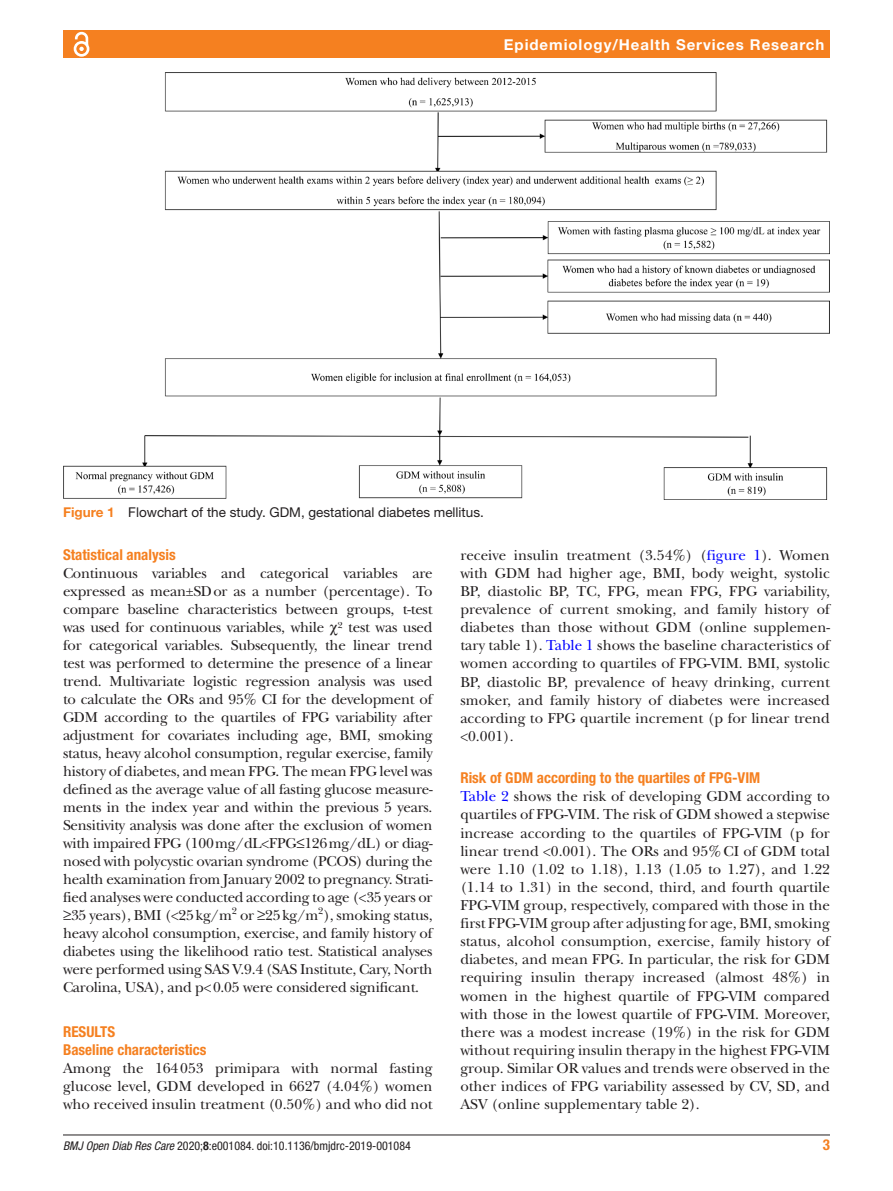
<style>
.page{position:relative;width:893px;height:1191px;background:#fff}
.page>*{position:absolute;margin:0;border:0;box-sizing:border-box;transform-origin:0 0}
.t1{font:15px/18.1px "New Baskerville";color:#231f20;text-align:justify}
.t2{font:700 condensed 15px/18px "Helvetica Neue LT Std";color:#f58020}
.t3{font:700 15px "Helvetica Neue LT Std";letter-spacing:.065em;color:#fff}
.t4{font:13.5px "Helvetica Neue LT Std";color:#231f20}
.t5{font:condensed 12px "Helvetica Neue LT Std";color:#231f20}
.t6{font:9.9px "New Baskerville";color:#231f20}
.s1{font-weight:700;color:#f58020}
.s2{color:#00f}
.s3{font-style:italic}
.s4{font-weight:700}
</style>
<div class="page">
<hr style="left:63px;top:1134px;width:767px;height:1px;background:#231f20">
<div style="left:63px;top:31px;width:767px;height:27px;background:#f58020"></div>
<svg style="left:73px;top:31px;width:17px;height:26px"></svg>
<img style="left:63px;top:73px;width:767px;height:426px">
<p class="t3" style="left:504px;top:35px;width:322px">Epidemiology/Health Services Research</p>
<p class="t4" style="left:63px;top:504px;width:422px"><span class="s1">Figure 1</span> Flowchart of the study. GDM, gestational diabetes mellitus.</p>
<p class="t2" style="left:63px;top:545px;width:114px">Statistical analysis</p>
<p class="t1" style="left:63px;top:564px;width:371px">Continuous variables and categorical variables are expressed as mean±SDor as a number (percentage). To compare baseline characteristics between groups, t-test was used for continuous variables, while ² test was used for categorical variables. Subsequently, the linear trend test was performed to determine the presence of a linear trend. Multivariate logistic regression analysis was used to calculate the ORs and 95% CI for the development of GDM according to the quartiles of FPG variability after adjustment for covariates including age, BMI, smoking status, heavy alcohol consumption, regular exercise, family history of diabetes, and mean FPG. The mean FPG level was defined as the average value of all fasting glucose measure&shy;ments in the index year and within the previous 5 years.<br>Sensitivity analysis was done after the exclusion of women with impaired FPG (100mg/dL&lt;FPG≤126mg/dL) or diag&shy;nosed with polycystic ovarian syndrome (PCOS) during the health examination from January 2002 to pregnancy. Strati&shy;fied analyses were conducted according to age (&lt;35 years or ≥35 years), BMI (&lt;25kg/m</p>
<p class="t1" style="left:460px;top:546px;width:371px">receive insulin treatment (3.54%) (<span class="s2">figure 1</span>). Women with GDM had higher age, BMI, body weight, systolic BP, diastolic BP, TC, FPG, mean FPG, FPG variability, prevalence of current smoking, and family history of diabetes than those without GDM (online supplemen&shy;tary table 1). <span class="s2">Table 1</span> shows the baseline characteristics of women according to quartiles of FPG-VIM. BMI, systolic BP, diastolic BP, prevalence of heavy drinking, current smoker, and family history of diabetes were increased according to FPG quartile increment (p for linear trend &lt;0.001).</p>
<p class="t2" style="left:460px;top:768px;width:301px">Risk of GDM according to the quartiles of FPG-VIM</p>
<p class="t1" style="left:460px;top:787px;width:371px"><span class="s2">Table 2</span> shows the risk of developing GDM according to quartiles of FPG-VIM. The risk of GDM showed a stepwise increase according to the quartiles of FPG-VIM (p for linear trend &lt;0.001). The ORs and 95%CI of GDM total were 1.10 (1.02 to 1.18), 1.13 (1.05 to 1.27), and 1.22 (1.14 to 1.31) in the second, third, and fourth quartile FPG-VIM group, respectively, compared with those in the first FPG-VIM group after adjusting for age, BMI, smoking status, alcohol consumption, exercise, family history of diabetes, and mean FPG. In particular, the risk for GDM requiring insulin therapy increased (almost 48%) in women in the highest quartile of FPG-VIM compared with those in the lowest quartile of FPG-VIM. Moreover, there was a modest increase (19%) in the risk for GDM without requiring insulin therapy in the highest FPG-VIM group. Similar OR values and trends were observed in the other indices of FPG variability assessed by CV, SD, and ASV (online supplementary table 2).</p>
<p class="t6" style="left:318px;top:904px;width:7px">2</p>
<p class="t1" style="left:63px;top:924px;width:371px">heavy alcohol consumption, exercise, and family history of diabetes using the likelihood ratio test. Statistical analyses were performed using SAS V.9.4 (SAS Institute, Cary, North Carolina, USA), and p&lt;0.05 were considered significant.</p>
<p class="t2" style="left:63px;top:1022px;width:145px">Results<br>Baseline characteristics</p>
<p class="t1" style="left:63px;top:1059px;width:371px">Among the 164053 primipara with normal fasting glucose level, GDM developed in 6627 (4.04%) women who received insulin treatment (0.50%) and who did not</p>
<p class="t6" style="left:232px;top:904px;width:7px">2</p>
<p class="t1" style="left:240px;top:906px;width:194px">or ≥25kg/m ), smoking status,</p>
<p class="t5" style="left:63px;top:1138px;width:349px"><span class="s3">BMJ Open Diab Res Care</span> 2020;<span class="s4">8</span>:e001084. doi:10.1136/bmjdrc-2019-001084</p>
<p class="t2" style="left:823px;top:1135px;width:9px">3</p>
</div>
